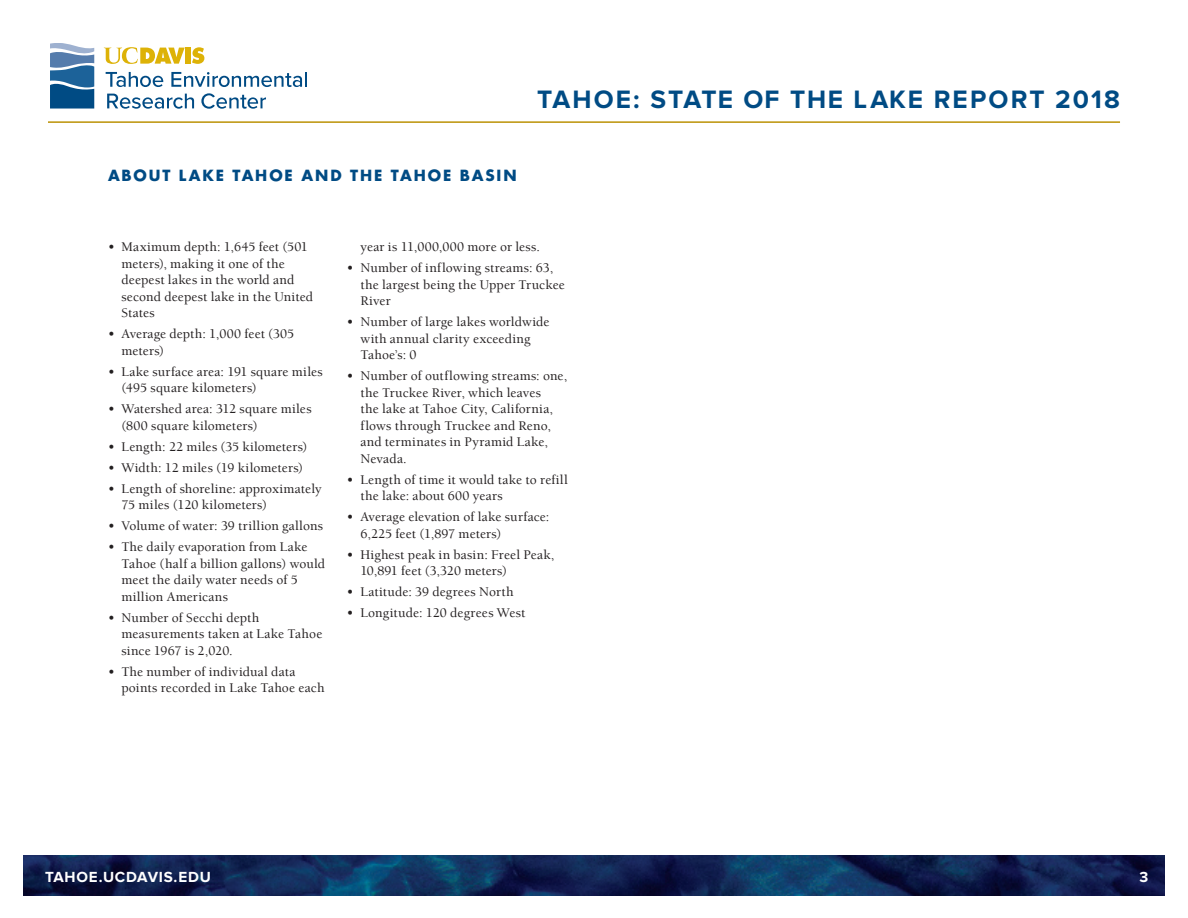
<style>
.page{position:relative;width:1188px;height:918px;background:#fff}
.page>*{position:absolute;margin:0;border:0;box-sizing:border-box;transform-origin:0 0}
.t1{font:700 26.1px "Proxima Nova";letter-spacing:.08em;color:#004b84}
._01_Category{font:700 15.15px "Futura UC Davis";letter-spacing:.125em;color:#004b84}
.t2{font:700 15.15px "Proxima Nova";letter-spacing:.05em;color:#fff}
._05_Text2_Bullet{font:500 13.5px/16.5px "Berkeley UC Davis";letter-spacing:.01em;color:#231f20}
</style>
<div class="page">
<img style="left:23px;top:856px;width:1142px;height:40px">
<hr style="left:48px;top:121px;width:1072px;height:2px;background:#bb9206">
<svg style="left:192px;top:47px;width:12px;height:17px"></svg>
<div style="left:185px;top:48px;width:6px;height:16px;background:#ddb207"></div>
<svg style="left:104px;top:47px;width:81px;height:17px"></svg>
<svg style="left:106px;top:72px;width:57px;height:15px"></svg>
<svg style="left:171px;top:72px;width:136px;height:15px"></svg>
<svg style="left:107px;top:94px;width:87px;height:15px"></svg>
<svg style="left:201px;top:93px;width:65px;height:16px"></svg>
<svg style="left:50px;top:43px;width:44px;height:66px;background:#4d80ab"></svg>
<h1 class="t1" style="left:537px;top:85px;width:584px">TAHOE: STATE OF THE LAKE REPORT 2018</h1>
<p class="_01_Category" style="left:108px;top:165px;width:410px">ABOUT LAKE TAHOE AND THE TAHOE BASIN</p>
<p class="_05_Text2_Bullet" style="left:122px;top:239px;width:193px;text-indent:-14px">• Maximum depth: 1,645 feet (501 meters), making it one of the deepest lakes in the world and second deepest lake in the United<br>States</p>
<p class="_05_Text2_Bullet" style="left:122px;top:326px;width:174px;text-indent:-14px">• Average depth: 1,000 feet (305 meters)</p>
<p class="_05_Text2_Bullet" style="left:122px;top:363px;width:203px;text-indent:-14px">• Lake surface area: 191 square miles (495 square kilometers)</p>
<p class="_05_Text2_Bullet" style="left:122px;top:401px;width:192px;text-indent:-14px">• Watershed area: 312 square miles (800 square kilometers)</p>
<p class="_05_Text2_Bullet" style="left:108px;top:438px;width:201px">• Length: 22 miles (35 kilometers)</p>
<p class="_05_Text2_Bullet" style="left:108px;top:459px;width:197px">• Width: 12 miles (19 kilometers)</p>
<p class="_05_Text2_Bullet" style="left:122px;top:480px;width:202px;text-indent:-14px">• Length of shoreline: approximately<br>75 miles (120 kilometers)</p>
<p class="_05_Text2_Bullet" style="left:108px;top:518px;width:217px">• Volume of water: 39 trillion gallons</p>
<p class="_05_Text2_Bullet" style="left:122px;top:539px;width:205px;text-indent:-14px">• The daily evaporation from Lake<br>Tahoe (half a billion gallons) would meet the daily water needs of 5 million Americans</p>
<p class="_05_Text2_Bullet" style="left:122px;top:609px;width:202px;text-indent:-14px">• Number of Secchi depth measurements taken at Lake Tahoe since 1967 is 2,020.</p>
<p class="_05_Text2_Bullet" style="left:122px;top:663px;width:205px;text-indent:-14px">• The number of individual data points recorded in Lake Tahoe each</p>
<p class="_05_Text2_Bullet" style="left:360px;top:239px;width:181px">year is 11,000,000 more or less.</p>
<p class="_05_Text2_Bullet" style="left:360px;top:260px;width:206px;text-indent:-14px">• Number of inflowing streams: 63, the largest being the Upper Truckee<br>River</p>
<p class="_05_Text2_Bullet" style="left:360px;top:314px;width:191px;text-indent:-14px">• Number of large lakes worldwide with annual clarity exceeding<br>Tahoe’s: 0</p>
<p class="_05_Text2_Bullet" style="left:360px;top:368px;width:208px;text-indent:-14px">• Number of outflowing streams: one, the Truckee River, which leaves<br>the lake at Tahoe City, California, flows through Truckee and Reno, and terminates in Pyramid Lake,<br>Nevada.</p>
<p class="_05_Text2_Bullet" style="left:360px;top:471px;width:209px;text-indent:-14px">• Length of time it would take to refill the lake: about 600 years</p>
<p class="_05_Text2_Bullet" style="left:360px;top:509px;width:190px;text-indent:-14px">• Average elevation of lake surface:<br>6,225 feet (1,897 meters)</p>
<p class="_05_Text2_Bullet" style="left:360px;top:546px;width:195px;text-indent:-14px">• Highest peak in basin: Freel Peak,<br>10,891 feet (3,320 meters)</p>
<p class="_05_Text2_Bullet" style="left:347px;top:584px;width:168px">• Latitude: 39 degrees North</p>
<p class="_05_Text2_Bullet" style="left:347px;top:605px;width:180px">• Longitude: 120 degrees West</p>
<p class="t2" style="left:45px;top:868px;width:167px">TAHOE.UCDAVIS.EDU</p>
<p class="t2" style="left:1139px;top:868px;width:10px">3</p>
</div>
